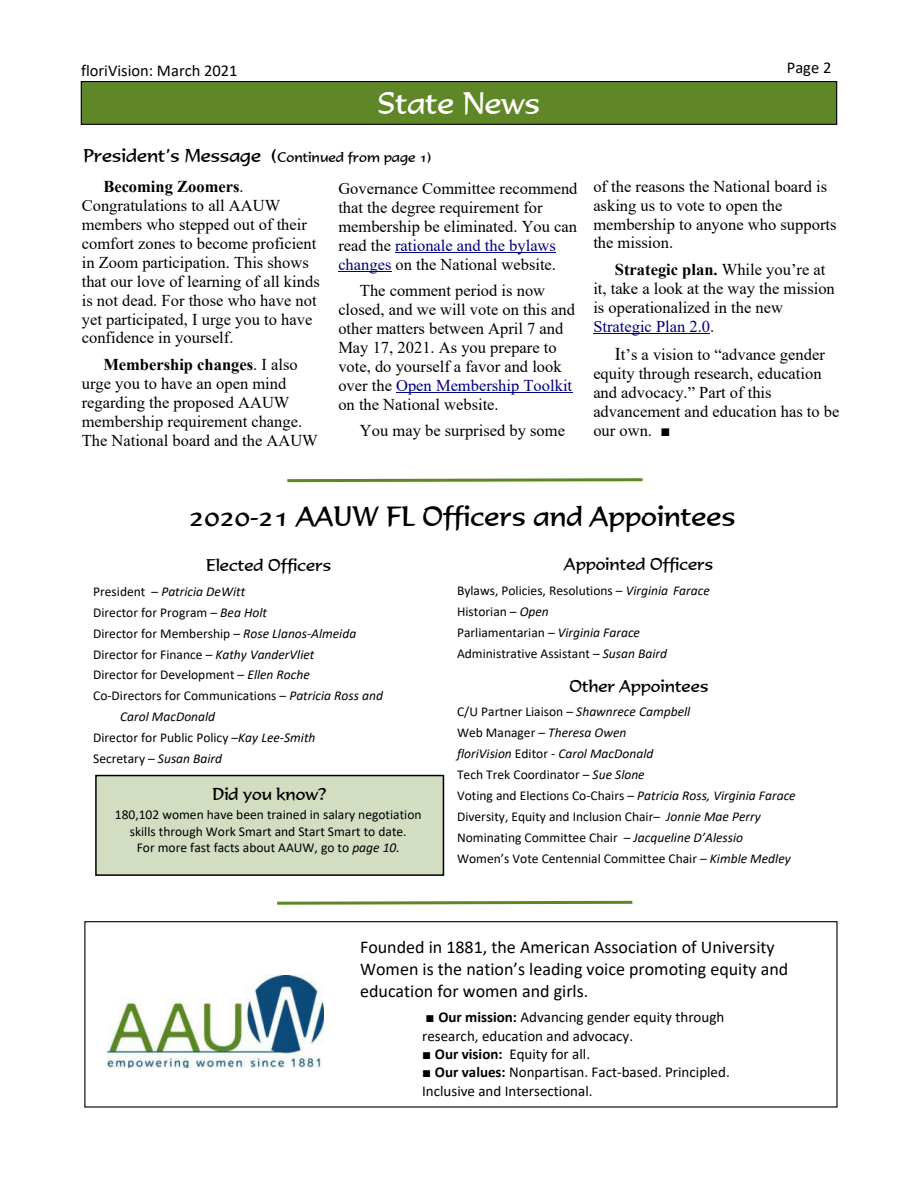
<style>
.page{position:relative;width:918px;height:1188px;background:#fff}
.page>*{position:absolute;margin:0;border:0;box-sizing:border-box;transform-origin:0 0}
.t1{font:30px "Formal 436 BT";color:#fff}
.t2{font:27px "Formal 436 BT";color:#000}
.t3{font:18px/22px "Calibri";color:#000}
.t4{font:18px "Formal 436 BT";color:#000}
.t5{font:16.5px/18.9px "Times New Roman";color:#000}
.t6{font:16.5px "Formal 436 BT";color:#000}
.t7{font:16.5px "Calibri";color:#000}
.t8{font:15px/18.3px "Calibri";color:#000}
.t9{font:13.5px/21px "Calibri";color:#000}
.t10{font:italic 13.5px "Calibri";color:#000}
.s1{font-size:13.5px}
.s2{font-weight:700}
.s3{color:#000080}
.s4{font-size:18px}
.s5{font-style:italic}
.s6{font-style:normal}
.s7{font-family:"Times New Roman"}
</style>
<div class="page">
<div style="left:81px;top:82px;width:756px;height:42px;background:#5f8727"></div>
<div style="left:81px;top:81px;width:756px;height:44px;border:1px solid #000"></div>
<div style="left:84px;top:921px;width:754px;height:187px;border:1px solid #000"></div>
<img style="left:108px;top:976px;width:216px;height:92px">
<hr style="left:395px;top:252px;width:161px;height:1px;background:#000080">
<hr style="left:338px;top:271px;width:53px;height:1px;background:#000080">
<hr style="left:396px;top:392px;width:176px;height:1px;background:#000080">
<hr style="left:593px;top:333px;width:117px;height:1px;background:#000080">
<div style="left:96px;top:776px;width:347px;height:99px;background:#d2ddc2"></div>
<div style="left:95px;top:775px;width:349px;height:101px;border:2px solid #000"></div>
<svg style="left:277px;top:900px;width:356px;height:5px"></svg>
<svg style="left:287px;top:478px;width:356px;height:5px"></svg>
<p class="t7" style="left:81px;top:64px;width:158px">floriVision: March 2021</p>
<p class="t7" style="left:787px;top:60px;width:46px">Page 2</p>
<h1 class="t1" style="left:378px;top:92px;width:164px">State News</h1>
<p class="t4" style="left:83px;top:148px;width:350px">President’s Message (<span class="s1">Continued from page 1)</span></p>
<p class="t5" style="left:82px;top:178px;width:240px;text-indent:22px"><span class="s2">Becoming Zoomers</span>.<br>Congratulations to all AAUW members who stepped out of their comfort zones to become proficient in Zoom participation. This shows that our love of learning of all kinds is not dead. For those who have not yet participated, I urge you to have confidence in yourself.</p>
<p class="t5" style="left:82px;top:357px;width:238px;text-indent:22px"><span class="s2">Membership changes</span>. I also urge you to have an open mind regarding the proposed AAUW membership requirement change.<br>The National board and the AAUW</p>
<p class="t5" style="left:338px;top:181px;width:241px">Governance Committee recommend that the degree requirement for membership be eliminated. You can read the <span class="s3">rationale and the bylaws changes</span> on the National website.</p>
<p class="t5" style="left:338px;top:283px;width:238px;text-indent:22px">The comment period is now closed, and we will vote on this and other matters between April 7 and<br>May 17, 2021. As you prepare to vote, do yourself a favor and look over the <span class="s3">Open Membership Toolkit </span>on the National website.</p>
<p class="t5" style="left:360px;top:423px;width:207px">You may be surprised by some</p>
<p class="t5" style="left:593px;top:178px;width:245px">of the reasons the National board is asking us to vote to open the membership to anyone who supports the mission.</p>
<p class="t5" style="left:593px;top:262px;width:243px;text-indent:22px"><span class="s2">Strategic plan.</span> While you’re at it, take a look at the way the mission is operationalized in the new<br><span class="s3">Strategic Plan 2.0</span>.</p>
<p class="t5" style="left:593px;top:346px;width:248px;text-indent:22px"><span class="s4">I</span>t’s a vision to “advance gender equity through research, education and advocacy.” Part of this advancement and education has to be our own. <span class="s5">■</span></p>
<h2 class="t2" style="left:189px;top:505px;width:548px">2020-21 AAUW FL Officers and Appointees</h2>
<p class="t6" style="left:206px;top:559px;width:127px">Elected Officers</p>
<p class="t10" style="left:93px;top:585px;width:154px"><span class="s6">President –</span> Patricia DeWitt</p>
<p class="t9" style="left:93px;top:603px;width:175px">Director for Program – <span class="s5">Bea Holt</span></p>
<p class="t9" style="left:93px;top:624px;width:265px">Director for Membership – <span class="s5">Rose Llanos-Almeida</span></p>
<p class="t9" style="left:93px;top:645px;width:223px">Director for Finance – <span class="s5">Kathy VanderVliet</span></p>
<p class="t9" style="left:93px;top:666px;width:218px">Director for Development – <span class="s5">Ellen Roche</span></p>
<p class="t9" style="left:93px;top:687px;width:291px">Co-Directors for Communications – <span class="s5">Patricia Ross and</span></p>
<p class="t10" style="left:120px;top:711px;width:96px">Carol MacDonald</p>
<p class="t9" style="left:93px;top:729px;width:224px">Director for Public Policy –<span class="s5">Kay Lee-Smith</span></p>
<p class="t9" style="left:93px;top:750px;width:131px">Secretary – <span class="s5">Susan Baird</span></p>
<p class="t6" style="left:213px;top:788px;width:115px">Did you know?</p>
<p class="t9" style="left:115px;top:808px;width:308px;line-height:16.5px;text-align:center">180,102 women have been trained in salary negotiation skills through Work Smart and Start Smart to date.<br>For more fast facts about AAUW, go to <span class="s5">page 10.</span></p>
<p class="t6" style="left:565px;top:558px;width:150px">Appointed Officers</p>
<p class="t9" style="left:457px;top:581px;width:254px">Bylaws, Policies, Resolutions – <span class="s5">Virginia Farace </span>Historian – <span class="s5">Open<br></span>Parliamentarian – <span class="s5">Virginia Farace </span>Administrative Assistant – <span class="s5">Susan Baird</span></p>
<p class="t6" style="left:570px;top:680px;width:140px">Other Appointees</p>
<p class="t9" style="left:457px;top:703px;width:340px">C/U Partner Liaison – <span class="s5">Shawnrece Campbell<br></span>Web Manager – <span class="s5">Theresa Owen<br>floriVision</span> Editor - <span class="s5">Carol MacDonald<br></span>Tech Trek Coordinator – <span class="s5">Sue Slone<br></span>Voting and Elections Co-Chairs – <span class="s5">Patricia Ross, Virginia Farace </span>Diversity, Equity and Inclusion Chair– <span class="s5">Jonnie Mae Perry </span>Nominating Committee Chair – <span class="s5">Jacqueline D’Alessio </span>Women’s Vote Centennial Committee Chair – <span class="s5">Kimble Medley</span></p>
<p class="t3" style="left:360px;top:938px;width:430px">Founded in 1881, the American Association of University<br>Women is the nation’s leading voice promoting equity and education for women and girls.</p>
<p class="t8" style="left:422px;top:1009px;width:304px"><span class="s7">■</span> <span class="s2">Our mission:</span> Advancing gender equity through research, education and advocacy.</p>
<p class="t8" style="left:422px;top:1046px;width:169px"><span class="s7">■</span> <span class="s2">Our vision:</span> Equity for all.</p>
<p class="t8" style="left:422px;top:1064px;width:309px"><span class="s7">■</span> <span class="s2">Our values:</span> Nonpartisan. Fact-based. Principled.<br>Inclusive and Intersectional.</p>
</div>
